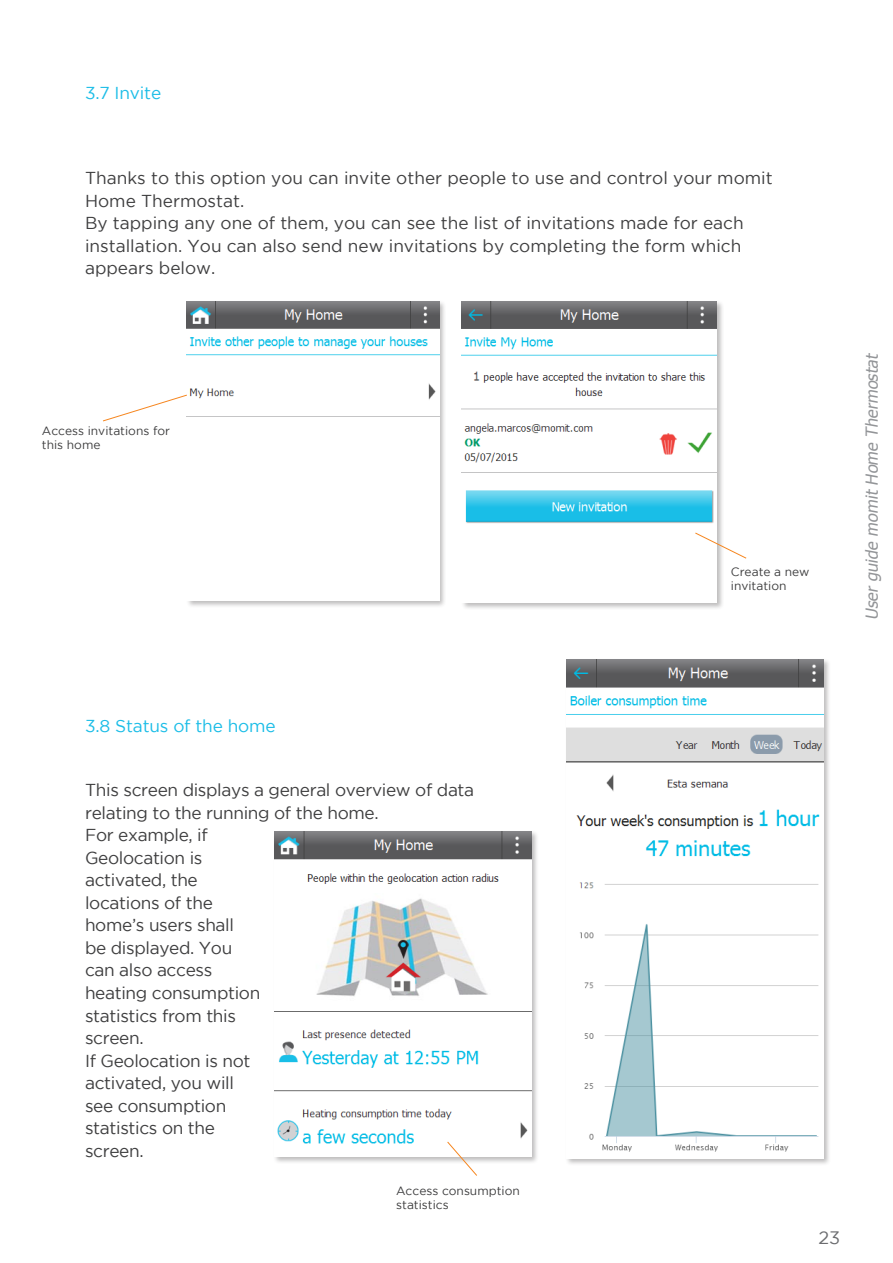
<style>
.page{position:relative;width:893px;height:1263px;background:#fff}
.page>*{position:absolute;margin:0;border:0;box-sizing:border-box;transform-origin:0 0}
.t1{font:18px "Gotham";color:#6c6d70}
.t2{font:17.25px/22.5px "Gotham";letter-spacing:-.02em;color:#3e3e3f}
.t3{font:17.25px/22.5px "Gotham";color:#3e3e3f}
.t4{font:17.25px "Gotham";letter-spacing:-.01em;color:#1bbde7}
.t5{font:italic 16.5px "Tahoma";color:#939598}
.t6{font:12px/14.4px "Gotham";color:#3e3e3f}
</style>
<div class="page">
<div style="left:273px;top:830px;width:266px;height:334px;background:#231f20;opacity:.3"></div>
<img style="left:274px;top:831px;width:257px;height:325px">
<div style="left:461px;top:300px;width:263px;height:310px;background:#231f20;opacity:.3"></div>
<img style="left:462px;top:301px;width:254px;height:302px">
<div style="left:186px;top:300px;width:261px;height:308px;background:#231f20;opacity:.3"></div>
<img style="left:187px;top:301px;width:252px;height:299px">
<div style="left:565px;top:658px;width:267px;height:508px;background:#231f20;opacity:.3"></div>
<img style="left:567px;top:659px;width:257px;height:500px">
<svg style="left:103px;top:394px;width:85px;height:28px"></svg>
<svg style="left:694px;top:532px;width:53px;height:27px"></svg>
<svg style="left:447px;top:1141px;width:31px;height:35px"></svg>
<p class="t4" style="left:85px;top:83px;width:78px">3.7 Invite</p>
<p class="t3" style="left:85px;top:166px;width:689px">Thanks to this option you can invite other people to use and control your momit<br>Home Thermostat.</p>
<p class="t3" style="left:85px;top:211px;width:660px">By tapping any one of them, you can see the list of invitations made for each installation. You can also send new invitations by completing the form which appears below.</p>
<p class="t6" style="left:42px;top:423px;width:130px">Access invitations for this home</p>
<p class="t6" style="left:731px;top:564px;width:80px">Create a new invitation</p>
<p class="t5" style="left:861px;top:620px;width:270px;rotate:-90deg">User guide momit Home Thermostat</p>
<p class="t4" style="left:85px;top:717px;width:192px">3.8 Status of the home</p>
<p class="t2" style="left:85px;top:779px;width:391px">This screen displays a general overview of data relating to the running of the home.</p>
<p class="t2" style="left:85px;top:824px;width:177px">For example, if<br>Geolocation is activated, the locations of the home’s users shall<br>be displayed. You can also access heating consumption statistics from this screen.</p>
<p class="t2" style="left:85px;top:1049px;width:167px">If Geolocation is not activated, you will see consumption statistics on the screen.</p>
<p class="t6" style="left:396px;top:1183px;width:125px">Access consumption statistics</p>
<p class="t1" style="left:818px;top:1228px;width:23px">23</p>
</div>
